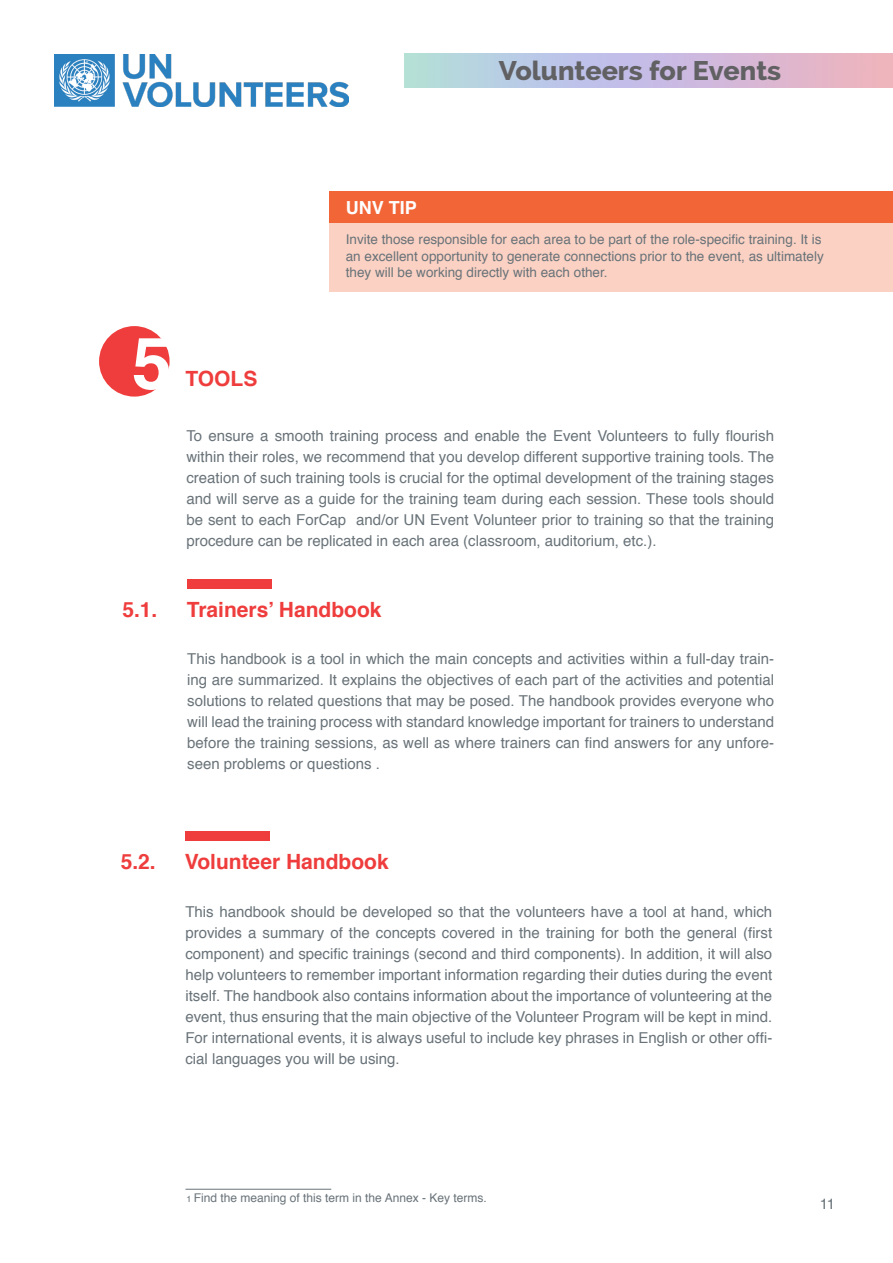
<style>
.page{position:relative;width:893px;height:1263px;background:#fff}
.page>*{position:absolute;margin:0;border:0;box-sizing:border-box;transform-origin:0 0}
.t1{font:700 72px "Helvetica";color:#fff}
.t2{font:800 27px "Raleway";color:#616164}
.t3{font:700 21px "Helvetica";color:#ee3d3c}
.t4{font:700 18px "Helvetica";color:#fff}
.t5{font:15px/21px "Helvetica";color:#697379;text-align:justify}
.t6{font:13.5px/16.2px "Helvetica";color:#697379}
.t7{font:12px "Helvetica";color:#697379}
.s1{font-size:9px}
</style>
<div class="page">
<img style="left:54px;top:54px;width:294px;height:53px">
<svg style="left:329px;top:191px;width:564px;height:100px;background:#f8ae96"></svg>
<div style="left:99px;top:326px;width:71px;height:71px;background:#ee3d3c;border-radius:50%"></div>
<div style="left:187px;top:579px;width:85px;height:10px;background:#ee3d3c"></div>
<div style="left:185px;top:831px;width:85px;height:10px;background:#ee3d3c"></div>
<hr style="left:185px;top:1189px;width:146px;height:1px;background:#697379">
<p class="t4" style="left:346px;top:193px;width:73px">UNV TIP</p>
<h2 class="t2" style="left:499px;top:55px;width:284px">Volunteers for Events</h2>
<p class="t6" style="left:346px;top:232px;width:479px">Invite those responsible for each area to be part of the role-specific training. It is an excellent opportunity to generate connections prior to the event, as ultimately they will be working directly with each other.</p>
<p class="t1" style="left:132px;top:305px;width:42px">5</p>
<p class="t3" style="left:185px;top:362px;width:73px">TOOLS</p>
<p class="t5" style="left:186px;top:425px;width:589px">To ensure a smooth training process and enable the Event Volunteers to fully flourish within their roles, we recommend that you develop different supportive training tools. The creation of such training tools is crucial for the optimal development of the training stages and will serve as a guide for the training team during each session. These tools should be sent to each ForCap and/or UN Event Volunteer prior to training so that the training procedure can be replicated in each area (classroom, auditorium, etc.).</p>
<p class="t3" style="left:122px;top:592px;width:37px">5.1.</p>
<p class="t3" style="left:187px;top:592px;width:196px">Trainers’ Handbook</p>
<p class="t5" style="left:187px;top:649px;width:588px">This handbook is a tool in which the main concepts and activities within a full-day train&shy;ing are summarized. It explains the objectives of each part of the activities and potential solutions to related questions that may be posed. The handbook provides everyone who will lead the training process with standard knowledge important for trainers to understand before the training sessions, as well as where trainers can find answers for any unfore&shy;seen problems or questions .</p>
<p class="t3" style="left:121px;top:844px;width:37px">5.2.</p>
<p class="t3" style="left:185px;top:844px;width:205px">Volunteer Handbook</p>
<p class="t5" style="left:185px;top:901px;width:588px">This handbook should be developed so that the volunteers have a tool at hand, which provides a summary of the concepts covered in the training for both the general (first component) and specific trainings (second and third components). In addition, it will also help volunteers to remember important information regarding their duties during the event itself. The handbook also contains information about the importance of volunteering at the event, thus ensuring that the main objective of the Volunteer Program will be kept in mind.<br>For international events, it is always useful to include key phrases in English or other offi&shy;cial languages you will be using.</p>
<p class="t7" style="left:186px;top:1188px;width:302px"><span class="s1">1</span> Find the meaning of this term in the Annex - Key terms.</p>
<p class="t5" style="left:820px;top:1193px;width:17px">11</p>
</div>
